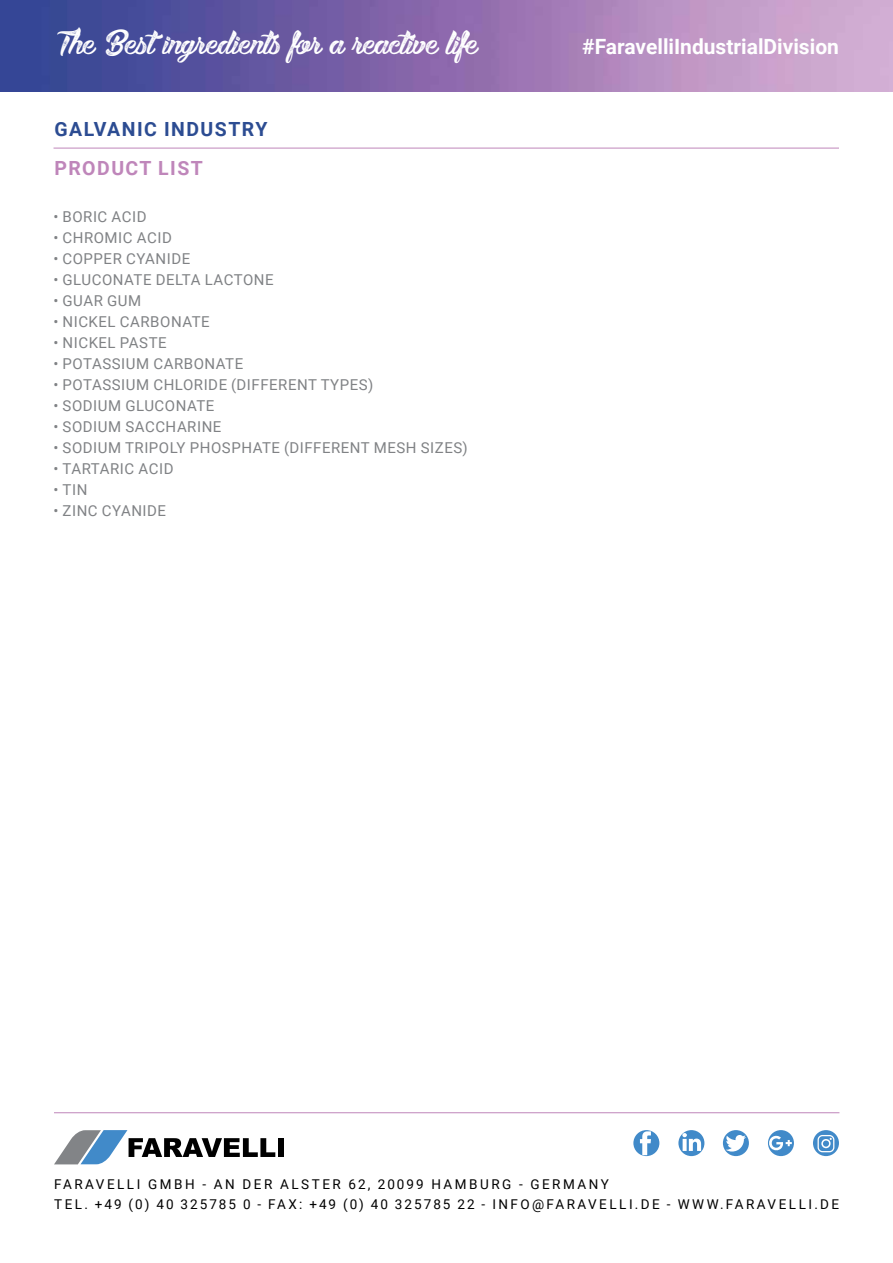
<style>
.page{position:relative;width:893px;height:1263px;background:#fff}
.page>*{position:absolute;margin:0;border:0;box-sizing:border-box;transform-origin:0 0}
.t1{font:45px "Boulevard Saint Denis";color:#fff}
.t2{font:700 21px "Roboto";color:#fff}
.t3{font:700 19.5px "Roboto";letter-spacing:.075em;color:#2c4c92}
.t4{font:700 19.5px "Roboto";letter-spacing:.075em;color:#bf86ba}
.t5{font:15px "Roboto";letter-spacing:.035em;color:#808285}
.t6{font:13.5px "Roboto";letter-spacing:.15em;color:#000}
.t7{font:13.5px "Roboto";letter-spacing:.185em;color:#000}
</style>
<div class="page">
<img style="left:0;top:0;width:893px;height:91px">
<hr style="left:54px;top:148px;width:785px;height:1px;background:#bf86ba">
<div style="left:633px;top:1130px;width:26px;height:26px;background:#418ac9;border-radius:50%"></div>
<svg style="left:723px;top:1130px;width:26px;height:26px"></svg>
<svg style="left:640px;top:1131px;width:11px;height:24px"></svg>
<svg style="left:678px;top:1130px;width:26px;height:26px"></svg>
<div style="left:768px;top:1130px;width:26px;height:26px;background:#418ac9;border-radius:50%"></div>
<svg style="left:682px;top:1133px;width:19px;height:18px"></svg>
<svg style="left:726px;top:1135px;width:20px;height:16px"></svg>
<svg style="left:768px;top:1135px;width:24px;height:16px"></svg>
<svg style="left:813px;top:1130px;width:26px;height:26px"></svg>
<div style="left:817px;top:1135px;width:17px;height:17px;border:1px solid #fff;border-radius:4px"></div>
<div style="left:821px;top:1139px;width:10px;height:9px;border:2px solid #fff;border-radius:50%"></div>
<hr style="left:54px;top:1112px;width:785px;height:1px;background:#bf86ba">
<svg style="left:54px;top:1130px;width:221px;height:34px"></svg>
<div style="left:278px;top:1138px;width:6px;height:19px;background:#000"></div>
<h1 class="t1" style="left:57px;top:23px;width:423px">The Best ingredients for a reactive life</h1>
<h2 class="t2" style="left:582px;top:32px;width:258px">#FaravelliIndustrialDivision</h2>
<h3 class="t3" style="left:54px;top:115px;width:215px">Galvanic Industry</h3>
<h3 class="t4" style="left:54px;top:154px;width:150px">Product List</h3>
<p class="t5" style="left:54px;top:206px;width:95px">• BORIC ACID</p>
<p class="t5" style="left:54px;top:227px;width:20px">• CHR</p>
<p class="t5" style="left:94px;top:227px;width:80px">OMIC ACID</p>
<p class="t5" style="left:54px;top:248px;width:137px">• COPPER CYANI DE</p>
<p class="t5" style="left:54px;top:269px;width:220px">• GLUCONATE DELTA LACTONE</p>
<p class="t5" style="left:54px;top:290px;width:89px">• GUAR GUM</p>
<p class="t5" style="left:54px;top:311px;width:156px">• NI CKEL CARBONATE</p>
<p class="t5" style="left:54px;top:332px;width:113px">• NI CKEL PASTE</p>
<p class="t5" style="left:54px;top:353px;width:189px">• POTASSI UM CARBONATE</p>
<p class="t5" style="left:54px;top:374px;width:203px">• POTASSI UM CHLORI DE (DIFFERE</p>
<p class="t5" style="left:297px;top:374px;width:78px">NT TYPES)</p>
<p class="t5" style="left:54px;top:395px;width:161px">• SODI UM GLUCONATE</p>
<p class="t5" style="left:54px;top:416px;width:122px">• SODIUM SACCHARI</p>
<p class="t5" style="left:202px;top:416px;width:19px">NE</p>
<p class="t5" style="left:54px;top:437px;width:256px">• SODI UM TRI POLY PHOSPHATE (DIFFERE</p>
<p class="t5" style="left:350px;top:437px;width:119px">NT MESH SIZES)</p>
<p class="t5" style="left:54px;top:458px;width:20px">• TAR</p>
<p class="t5" style="left:91px;top:458px;width:84px">TARIC ACI D</p>
<p class="t5" style="left:54px;top:479px;width:35px">• TI N</p>
<p class="t5" style="left:54px;top:500px;width:112px">• ZI NC CYANI DE</p>
<p class="t7" style="left:54px;top:1175px;width:210px">FARAVELLI GMBH - AN DER</p>
<p class="t7" style="left:280px;top:1175px;width:52px">ALSTER</p>
<p class="t6" style="left:348px;top:1175px;width:153px">62, 20099 HAMBURG</p>
<p class="t7" style="left:519px;top:1175px;width:91px">- GER MANY</p>
<p class="t7" style="left:54px;top:1194px;width:11px">TEL</p>
<p class="t6" style="left:84px;top:1194px;width:473px">. +49 (0) 40 325785 0 - FAX: +49 (0) 40 325785 22 - I NF O@FARAVELLI</p>
<p class="t7" style="left:635px;top:1194px;width:102px">.DE - WWW.FARAVELLI</p>
<p class="t7" style="left:814px;top:1194px;width:25px">.DE</p>
</div>
